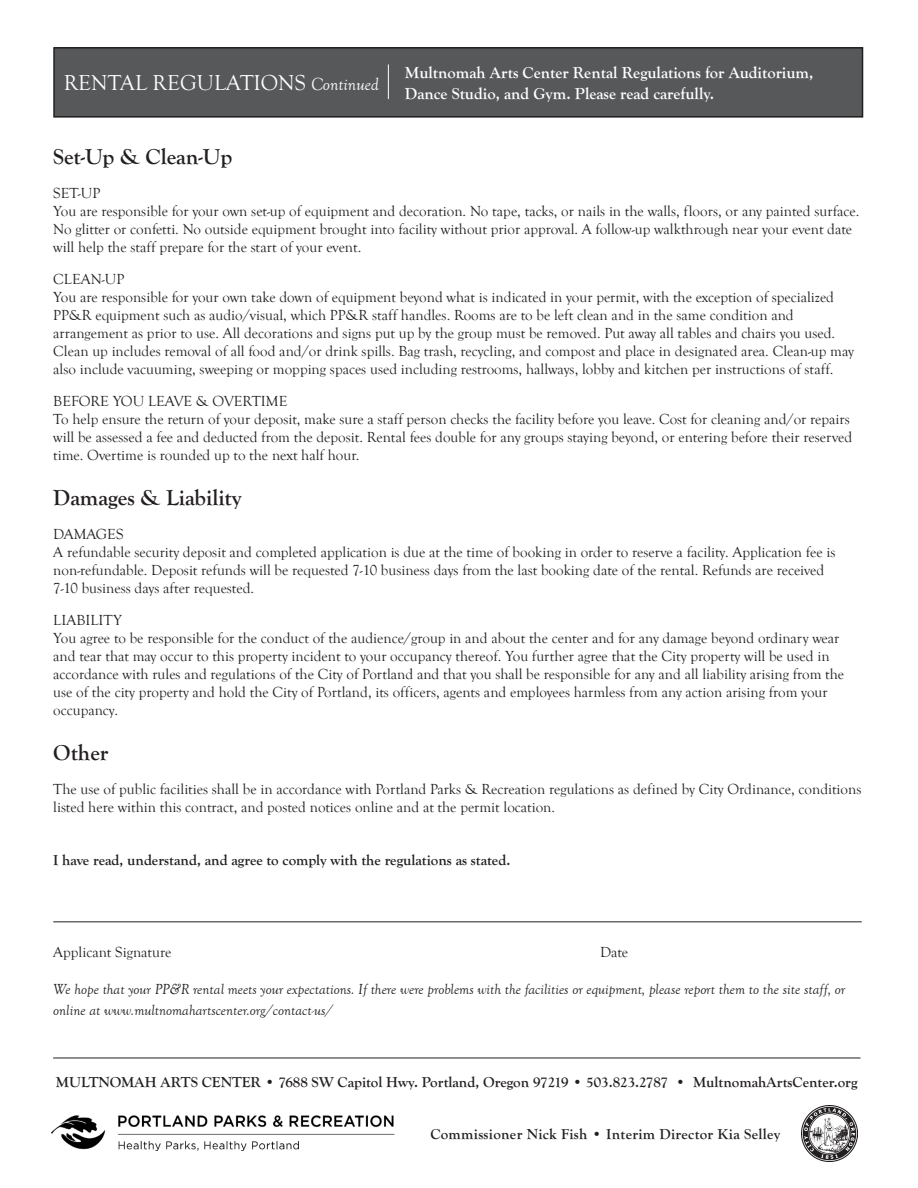
<style>
.page{position:relative;width:918px;height:1188px;background:#fff}
.page>*{position:absolute;margin:0;border:0;box-sizing:border-box;transform-origin:0 0}
.t1{font:700 22.5px "Goudy Old Style T";color:#231f20}
.t2{font:22.2px "Goudy Old Style T";color:#fff}
.t3{font:700 16.5px/21px "Goudy Old Style T";color:#fff}
.t4{font:15px/18px "Goudy Old Style T";color:#231f20}
.t5{font:italic 15px/21px "Goudy Old Style T";color:#231f20}
.t6{font:700 15px "Goudy Old Style T";color:#231f20}
.t7{font:700 15px "Goudy Old Style T";letter-spacing:.02em;color:#231f20}
.s1{font-style:italic;font-size:18px}
</style>
<div class="page">
<div style="left:54px;top:48px;width:809px;height:69px;background:#57585a"></div>
<div style="left:53px;top:47px;width:810px;height:71px;border:2px solid #231f20"></div>
<hr style="left:388px;top:64px;width:1px;height:35px;background:#fff">
<img style="left:52px;top:1115px;width:343px;height:36px">
<hr style="left:53px;top:1058px;width:808px;height:1px;background:#231f20">
<hr style="left:53px;top:921px;width:809px;height:1px;background:#231f20">
<img style="left:802px;top:1106px;width:56px;height:55px">
<p class="t2" style="left:64px;top:70px;width:317px">RENTAL REGULATIONS <span class="s1">Continued</span></p>
<p class="t3" style="left:405px;top:62px;width:410px">Multnomah Arts Center Rental Regulations for Auditorium,<br>Dance Studio, and Gym. Please read carefully.</p>
<p class="t1" style="left:53px;top:144px;width:180px">Set-Up &amp; Clean-Up</p>
<p class="t4" style="left:53px;top:184px;width:49px">SET-UP</p>
<p class="t4" style="left:53px;top:202px;width:808px">You are responsible for your own set-up of equipment and decoration. No tape, tacks, or nails in the walls, floors, or any painted surface.<br>No glitter or confetti. No outside equipment brought into facility without prior approval. A follow-up walkthrough near your event date will help the staff prepare for the start of your event.</p>
<p class="t4" style="left:53px;top:270px;width:73px">CLEAN-UP</p>
<p class="t4" style="left:53px;top:288px;width:802px">You are responsible for your own take down of equipment beyond what is indicated in your permit, with the exception of specialized PP&amp;R equipment such as audio/visual, which PP&amp;R staff handles. Rooms are to be left clean and in the same condition and arrangement as prior to use. All decorations and signs put up by the group must be removed. Put away all tables and chairs you used.<br>Clean up includes removal of all food and/or drink spills. Bag trash, recycling, and compost and place in designated area. Clean-up may also include vacuuming, sweeping or mopping spaces used including restrooms, hallways, lobby and kitchen per instructions of staff.</p>
<p class="t4" style="left:53px;top:392px;width:236px">BEFORE YOU LEAVE &amp; OVERTIME</p>
<p class="t4" style="left:53px;top:410px;width:800px">To help ensure the return of your deposit, make sure a staff person checks the facility before you leave. Cost for cleaning and/or repairs will be assessed a fee and deducted from the deposit. Rental fees double for any groups staying beyond, or entering before their reserved time. Overtime is rounded up to the next half hour.</p>
<p class="t1" style="left:53px;top:485px;width:190px">Damages &amp; Liability</p>
<p class="t4" style="left:53px;top:525px;width:72px">DAMAGES</p>
<p class="t4" style="left:53px;top:543px;width:784px">A refundable security deposit and completed application is due at the time of booking in order to reserve a facility. Application fee is non-refundable. Deposit refunds will be requested 7-10 business days from the last booking date of the rental. Refunds are received<br>7-10 business days after requested.</p>
<p class="t4" style="left:53px;top:612px;width:70px">LIABILITY</p>
<p class="t4" style="left:53px;top:630px;width:792px">You agree to be responsible for the conduct of the audience/group in and about the center and for any damage beyond ordinary wear and tear that may occur to this property incident to your occupancy thereof. You further agree that the City property will be used in accordance with rules and regulations of the City of Portland and that you shall be responsible for any and all liability arising from the use of the city property and hold the City of Portland, its officers, agents and employees harmless from any action arising from your occupancy.</p>
<p class="t1" style="left:53px;top:740px;width:57px">Other</p>
<p class="t4" style="left:53px;top:781px;width:810px">The use of public facilities shall be in accordance with Portland Parks &amp; Recreation regulations as defined by City Ordinance, conditions listed here within this contract, and posted notices online and at the permit location.</p>
<p class="t6" style="left:53px;top:851px;width:459px">I have read, understand, and agree to comply with the regulations as stated.</p>
<p class="t4" style="left:53px;top:944px;width:120px">Applicant Signature</p>
<p class="t4" style="left:600px;top:944px;width:30px">Date</p>
<p class="t5" style="left:53px;top:979px;width:793px">We hope that your PP&amp;R rental meets your expectations. If there were problems with the facilities or equipment, please report them to the site staff, or online at www.multnomahartscenter.org/contact-us/</p>
<p class="t6" style="left:56px;top:1073px;width:803px">MULTNOMAH ARTS CENTER • 7688 SW Capitol Hwy. Portland, Oregon 97219 • 503.823.2787 • MultnomahArtsCenter.org</p>
<p class="t7" style="left:430px;top:1125px;width:351px">Commissioner Nick Fish • Interim Director Kia Selley</p>
</div>
